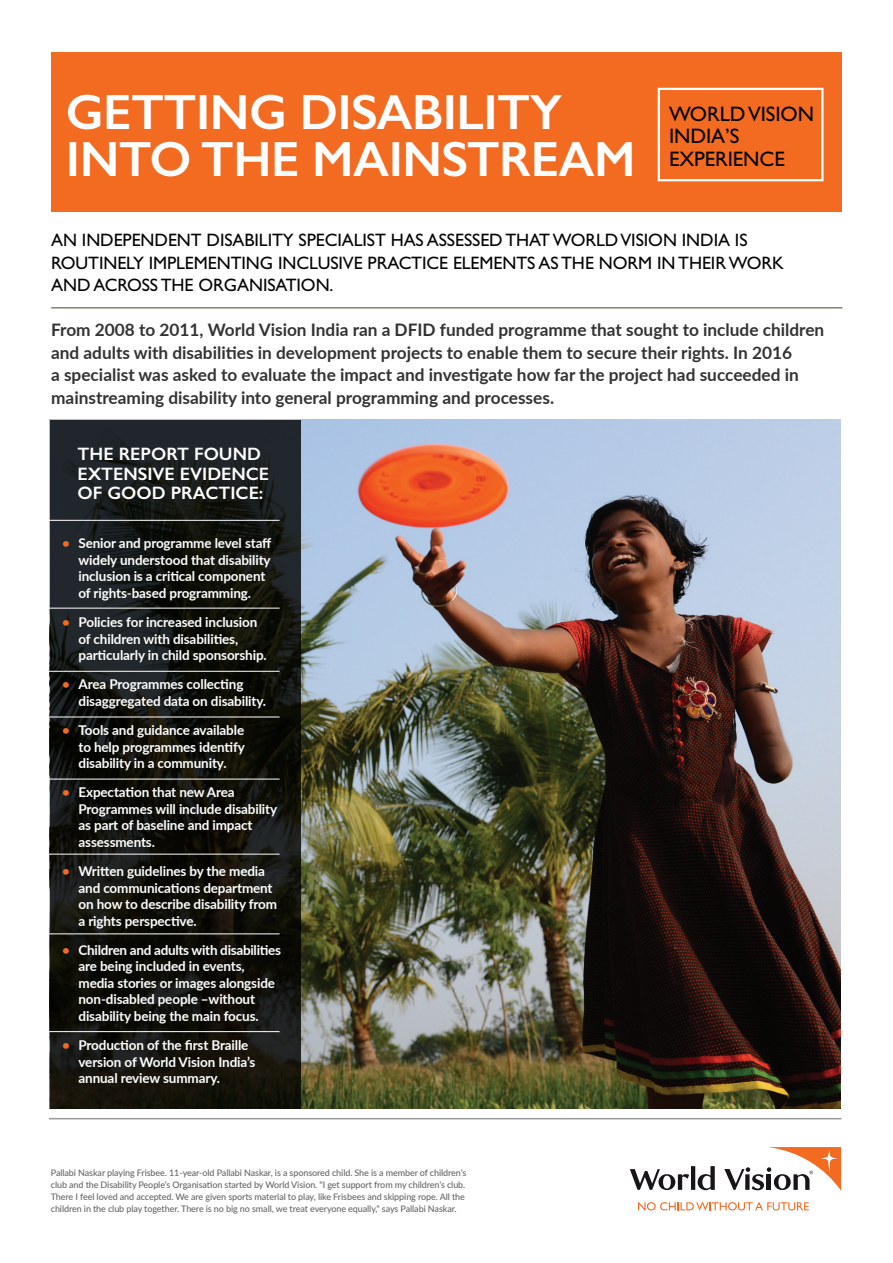
<style>
.page{position:relative;width:893px;height:1263px;background:#fff}
.page>*{position:absolute;margin:0;border:0;box-sizing:border-box;transform-origin:0 0}
.t1{font:600 49.65px/47px "Gill Sans";letter-spacing:-.01em;color:#fff}
.t2{font:21px/22.5px "Gill Alt One";letter-spacing:-.005em;color:#040503}
.t3{font:18px/22.5px "Gill Alt One";letter-spacing:-.005em;color:#040503}
.t4{font:600 18px "Gill Sans";color:#fff}
.t5{font:700 17.25px/22.5px "Lato";color:#323332}
.t6{font:700 13.5px/16.5px "Lato";letter-spacing:-.01em;color:#fff}
.t7{font:500 9px/12px "Lato";letter-spacing:-.01em;color:#656666}
.s1{color:#f36a21}
</style>
<div class="page">
<img style="left:301px;top:420px;width:540px;height:689px">
<div style="left:51px;top:52px;width:791px;height:159px;background:#f36a21"></div>
<hr style="left:51px;top:307px;width:791px;height:2px;background:#84826a">
<svg style="left:50px;top:420px;width:251px;height:689px;background:#141612"></svg>
<hr style="left:43px;top:520px;width:237px;height:1px;background:#fff">
<div style="left:658px;top:88px;width:165px;height:93px;border:2px solid #fff"></div>
<svg style="left:630px;top:1147px;width:211px;height:44px"></svg>
<svg style="left:638px;top:1202px;width:171px;height:8px"></svg>
<hr style="left:49px;top:1118px;width:792px;height:1px;background:#989999">
<hr style="left:43px;top:608px;width:237px;height:1px;background:#fff">
<hr style="left:43px;top:671px;width:237px;height:1px;background:#fff">
<hr style="left:43px;top:716px;width:237px;height:1px;background:#fff">
<hr style="left:43px;top:779px;width:237px;height:1px;background:#fff">
<hr style="left:43px;top:854px;width:237px;height:1px;background:#fff">
<hr style="left:43px;top:933px;width:237px;height:1px;background:#fff">
<hr style="left:43px;top:1031px;width:237px;height:1px;background:#fff">
<h1 class="t1" style="left:66px;top:88px;width:571px">GETTING DISABILITY<br>INTO THE MAINSTREAM</h1>
<h2 class="t2" style="left:669px;top:103px;width:147px">WORLD VISION<br>INDIA’S<br>EXPERIENCE</h2>
<h3 class="t3" style="left:51px;top:229px;width:734px">AN INDEPENDENT DISABILITY SPECIALIST HAS ASSESSED THAT WORLD VISION INDIA IS<br>ROUTINELY IMPLEMENTING INCLUSIVE PRACTICE ELEMENTS AS THE NORM IN THEIR WORK<br>AND ACROSS THE ORGANISATION.</h3>
<p class="t5" style="left:51px;top:318px;width:775px">From 2008 to 2011, World Vision India ran a DFID funded programme that sought to include children and adults with disabilities in development projects to enable them to secure their rights. In 2016<br>a specialist was asked to evaluate the impact and investigate how far the project had succeeded in mainstreaming disability into general programming and processes.</p>
<h3 class="t4" style="left:78px;top:443px;width:87px">THE REPORT</h3>
<h3 class="t4" style="left:194px;top:443px;width:53px">FOUND</h3>
<h3 class="t4" style="left:78px;top:463px;width:35px">EXTENSI</h3>
<h3 class="t4" style="left:153px;top:463px;width:61px">VE EVIDEN</h3>
<h3 class="t4" style="left:246px;top:463px;width:23px">CE</h3>
<h3 class="t4" style="left:78px;top:482px;width:46px">OF GOOD</h3>
<h3 class="t4" style="left:171px;top:482px;width:94px">PRACTICE:</h3>
<p class="t6" style="left:79px;top:535px;width:194px;text-indent:-16px"><span class="s1">•</span> Senior and programme level staff widely understood that disability inclusion is a critical component of rights-based programming.</p>
<p class="t6" style="left:79px;top:613px;width:190px;text-indent:-16px"><span class="s1">•</span> Policies for increased inclusion of children with disabilities, particularly in child sponsorship.</p>
<p class="t6" style="left:79px;top:676px;width:189px;text-indent:-16px"><span class="s1">•</span> Area Programmes collecting disaggregated data on disability.</p>
<p class="t6" style="left:79px;top:721px;width:168px;text-align:justify;text-indent:-16px"><span class="s1">•</span> Tools and guidance available to help programmes identify disability in a community.</p>
<p class="t6" style="left:79px;top:784px;width:200px;text-indent:-16px"><span class="s1">•</span> Expectation that new Area<br>Programmes will include disability as part of baseline and impact assessments.</p>
<p class="t6" style="left:79px;top:862px;width:200px;text-indent:-16px"><span class="s1">•</span> Written guidelines by the media and communications department on how to describe disability from a rights perspective.</p>
<p class="t6" style="left:79px;top:941px;width:204px;text-indent:-16px"><span class="s1">•</span> Children and adults with disabilities are being included in events, media stories or images alongside non-disabled people –without disability being the main focus.</p>
<p class="t6" style="left:79px;top:1036px;width:178px;text-indent:-16px"><span class="s1">•</span> Production of the first Braille version of World Vision India’s annual review summary.</p>
<p class="t7" style="left:51px;top:1166px;width:417px">Pallabi Naskar playing Frisbee. 11-year-old Pallabi Naskar, is a sponsored child. She is a member of children’s club and the Disability People’s Organisation started by World Vision. “I get support from my children’s club.<br>There I feel loved and accepted. We are given sports material to play, like Frisbees and skipping rope. All the children in the club play together. There is no big no small, we treat everyone equally,” says Pallabi Naskar.</p>
</div>
